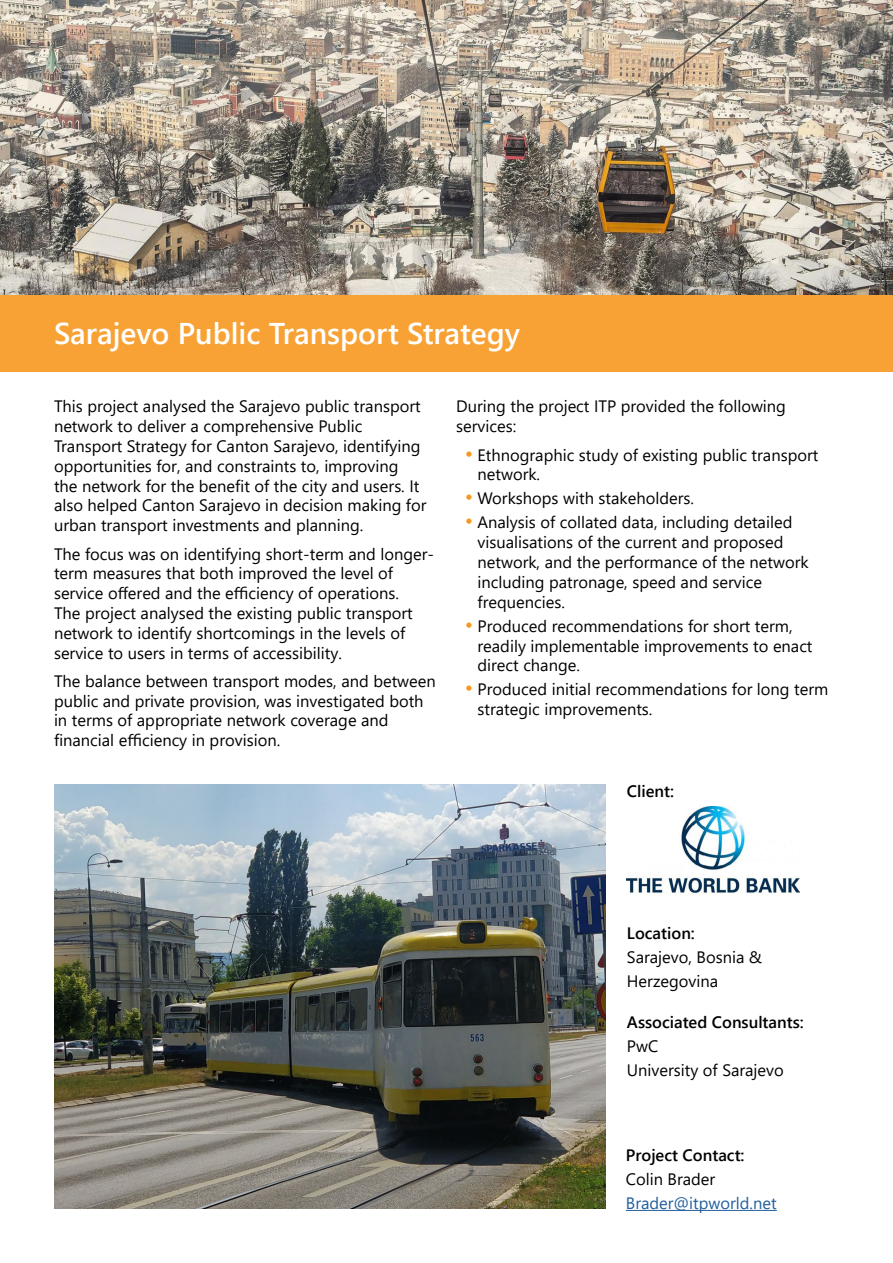
<style>
.page{position:relative;width:893px;height:1263px;background:#fff}
.page>*{position:absolute;margin:0;border:0;box-sizing:border-box;transform-origin:0 0}
.t1{font:600 30px "Segoe UI";color:#fff}
.t2{font:16.5px/19.8px "Segoe UI";color:#000}
.t3{font:600 16.5px "Segoe UI";color:#000}
.t4{font:16.5px "Segoe UI";color:#215e9e}
.s1{font-size:21px;color:#f8971d}
</style>
<div class="page">
<div style="left:0;top:295px;width:893px;height:77px;background:#f8a134"></div>
<img style="left:54px;top:784px;width:551px;height:425px">
<hr style="left:626px;top:1210px;width:151px;height:1px;background:#215e9e">
<img style="left:0;top:0;width:893px;height:295px">
<img style="left:627px;top:807px;width:173px;height:87px">
<h1 class="t1" style="left:54px;top:305px;width:468px">Sarajevo Public Transport Strategy</h1>
<p class="t2" style="left:54px;top:395px;width:374px">This project analysed the Sarajevo public transport network to deliver a comprehensive Public Transport Strategy for Canton Sarajevo, identifying opportunities for, and constraints to, improving<br>the network for the benefit of the city and users. It also helped Canton Sarajevo in decision making for urban transport investments and planning.</p>
<p class="t2" style="left:54px;top:542px;width:382px">The focus was on identifying short-term and longer&shy;term measures that both improved the level of service offered and the efficiency of operations.<br>The project analysed the existing public transport network to identify shortcomings in the levels of service to users in terms of accessibility.</p>
<p class="t2" style="left:54px;top:670px;width:383px">The balance between transport modes, and between public and private provision, was investigated both in terms of appropriate network coverage and financial efficiency in provision.</p>
<p class="t2" style="left:456px;top:395px;width:331px">During the project ITP provided the following services:</p>
<p class="t2" style="left:477px;top:443px;width:342px;text-indent:-13px"><span class="s1">•</span> Ethnographic study of existing public transport network.</p>
<p class="t2" style="left:465px;top:487px;width:231px"><span class="s1">•</span> Workshops with stakeholders.</p>
<p class="t2" style="left:477px;top:511px;width:333px;text-indent:-13px"><span class="s1">•</span> Analysis of collated data, including detailed visualisations of the current and proposed network, and the performance of the network including patronage, speed and service frequencies.</p>
<p class="t2" style="left:477px;top:614px;width:337px;text-indent:-13px"><span class="s1">•</span> Produced recommendations for short term, readily implementable improvements to enact direct change.</p>
<p class="t2" style="left:477px;top:678px;width:352px;text-indent:-13px"><span class="s1">•</span> Produced initial recommendations for long term strategic improvements.</p>
<p class="t3" style="left:627px;top:775px;width:49px">Client:</p>
<p class="t3" style="left:627px;top:918px;width:69px">Location:</p>
<p class="t2" style="left:627px;top:944px;width:137px;line-height:24px">Sarajevo, Bosnia &amp;<br>Herzegovina</p>
<p class="t3" style="left:627px;top:1006px;width:178px">Associated Consultants:</p>
<p class="t2" style="left:627px;top:1033px;width:158px;line-height:24px">PwC<br>University of Sarajevo</p>
<p class="t3" style="left:626px;top:1139px;width:120px">Project Contact:</p>
<p class="t2" style="left:626px;top:1168px;width:91px">Colin Brader</p>
<p class="t4" style="left:626px;top:1187px;width:152px">Brader@itpworld.net</p>
</div>
